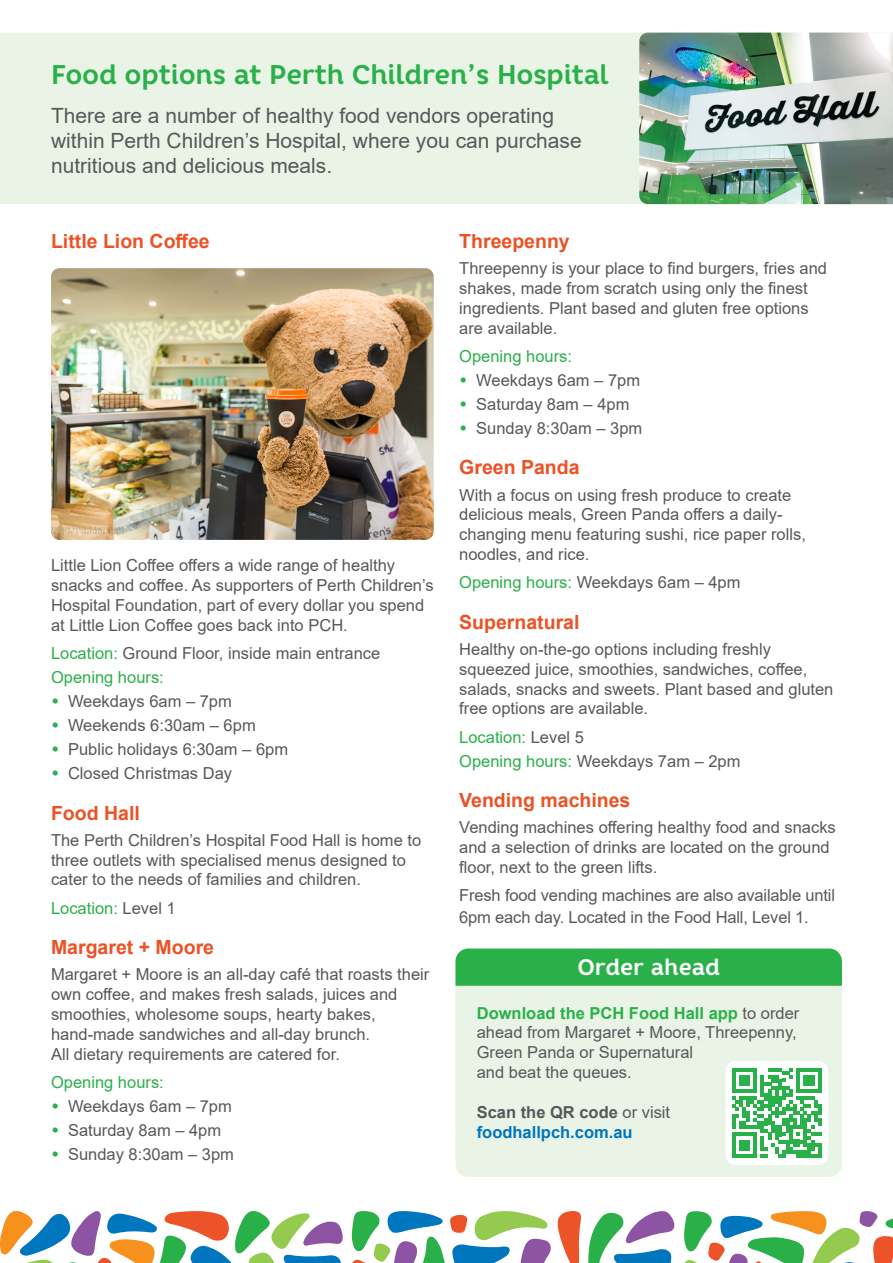
<style>
.page{position:relative;width:893px;height:1263px;background:#fff}
.page>*{position:absolute;margin:0;border:0;box-sizing:border-box;transform-origin:0 0}
.t1{font:700 27px "Core Rhino 65";letter-spacing:-.01em;color:#2ab049}
.Body_text_grey{font:700 22.5px "Core Rhino 65";letter-spacing:-.005em;color:#fff}
.Body_text_grey-2{font:21px/25.2px "Arial";color:#57585a}
.Body_text_grey-3{font:700 19.5px "Arial";color:#eb5226}
.Body_text_grey-4{font:16.5px/19.8px "Arial";color:#57585a}
.Body_text_grey-5{font:16.5px "Arial";color:#2ab049}
.Body_text_grey-6{font:700 16.5px/19.8px "Arial";color:#0076be}
.s1{color:#2ab049}
.s2{font-family:"Core Rhino 65";font-weight:700;font-size:18px;color:#2ab049}
.s3{color:#57585a}
.s4{font-weight:700;color:#2ab049}
.s5{font-weight:400;color:#57585a}
</style>
<div class="page">
<div style="left:0;top:33px;width:639px;height:171px;background:#e9f4e7"></div>
<img style="left:639px;top:33px;width:254px;height:171px">
<div style="left:455px;top:948px;width:387px;height:229px;background:#e9f4e7;border-radius:13px"></div>
<div style="left:455px;top:948px;width:387px;height:38px;background:#2ab049"></div>
<div style="left:725px;top:1061px;width:103px;height:104px;background:#fff;border-radius:10px"></div>
<svg style="left:732px;top:1068px;width:90px;height:90px"></svg>
<img style="left:51px;top:268px;width:383px;height:272px">
<svg style="left:588px;top:1211px;width:305px;height:52px"></svg>
<svg style="left:0;top:1211px;width:581px;height:52px"></svg>
<p class="t1" style="left:51px;top:57px;width:559px">Food options at Perth Children’s Hospital</p>
<p class="Body_text_grey-2" style="left:51px;top:103px;width:532px">There are a number of healthy food vendors operating within Perth Children’s Hospital, where you can purchase nutritious and delicious meals.</p>
<p class="Body_text_grey-3" style="left:51px;top:227px;width:160px">Little Lion Coffee</p>
<p class="Body_text_grey-4" style="left:51px;top:555px;width:384px">Little Lion Coffee offers a wide range of healthy snacks and coffee. As supporters of Perth Children’s Hospital Foundation, part of every dollar you spend at Little Lion Coffee goes back into PCH.</p>
<p class="Body_text_grey-4" style="left:51px;top:643px;width:331px"><span class="s1">Location:</span> Ground Floor, inside main entrance</p>
<p class="Body_text_grey-5" style="left:51px;top:666px;width:114px">Opening hours:</p>
<p class="Body_text_grey-4" style="left:51px;top:691px;width:182px"><span class="s2">•</span> Weekdays 6am – 7pm</p>
<p class="Body_text_grey-4" style="left:51px;top:715px;width:206px"><span class="s2">•</span> Weekends 6:30am – 6pm</p>
<p class="Body_text_grey-4" style="left:51px;top:739px;width:239px"><span class="s2">•</span> Public holidays 6:30am – 6pm</p>
<p class="Body_text_grey-4" style="left:51px;top:763px;width:183px"><span class="s2">•</span> Closed Christmas Day</p>
<p class="Body_text_grey-3" style="left:51px;top:799px;width:90px">Food Hall</p>
<p class="Body_text_grey-4" style="left:51px;top:830px;width:372px">The Perth Children’s Hospital Food Hall is home to three outlets with specialised menus designed to cater to the needs of families and children.</p>
<p class="Body_text_grey-5" style="left:51px;top:896px;width:126px">Location: <span class="s3">Level 1</span></p>
<p class="Body_text_grey-3" style="left:51px;top:933px;width:165px">Margaret + Moore</p>
<p class="Body_text_grey-4" style="left:51px;top:964px;width:380px">Margaret + Moore is an all-day café that roasts their own coffee, and makes fresh salads, juices and smoothies, wholesome soups, hearty bakes, hand-made sandwiches and all-day brunch.<br>All dietary requirements are catered for.</p>
<p class="Body_text_grey-5" style="left:51px;top:1071px;width:114px">Opening hours:</p>
<p class="Body_text_grey-4" style="left:51px;top:1096px;width:182px"><span class="s2">•</span> Weekdays 6am – 7pm</p>
<p class="Body_text_grey-4" style="left:51px;top:1120px;width:172px"><span class="s2">•</span> Saturday 8am – 4pm</p>
<p class="Body_text_grey-4" style="left:51px;top:1144px;width:185px"><span class="s2">•</span> Sunday 8:30am – 3pm</p>
<p class="Body_text_grey-3" style="left:459px;top:227px;width:112px">Threepenny</p>
<p class="Body_text_grey-4" style="left:459px;top:258px;width:369px">Threepenny is your place to find burgers, fries and shakes, made from scratch using only the finest ingredients. Plant based and gluten free options are available.</p>
<p class="Body_text_grey-5" style="left:459px;top:345px;width:114px">Opening hours:</p>
<p class="Body_text_grey-4" style="left:459px;top:370px;width:182px"><span class="s2">•</span> Weekdays 6am – 7pm</p>
<p class="Body_text_grey-4" style="left:459px;top:394px;width:172px"><span class="s2">•</span> Saturday 8am – 4pm</p>
<p class="Body_text_grey-4" style="left:459px;top:418px;width:185px"><span class="s2">•</span> Sunday 8:30am – 3pm</p>
<p class="Body_text_grey-3" style="left:459px;top:454px;width:122px">Green Panda</p>
<p class="Body_text_grey-4" style="left:459px;top:485px;width:348px">With a focus on using fresh produce to create delicious meals, Green Panda offers a daily&shy;changing menu featuring sushi, rice paper rolls, noodles, and rice.</p>
<p class="Body_text_grey-4" style="left:459px;top:572px;width:283px"><span class="s1">Opening hours:</span> Weekdays 6am – 4pm</p>
<p class="Body_text_grey-3" style="left:459px;top:608px;width:122px">Supernatural</p>
<p class="Body_text_grey-4" style="left:459px;top:639px;width:376px">Healthy on-the-go options including freshly squeezed juice, smoothies, sandwiches, coffee, salads, snacks and sweets. Plant based and gluten free options are available.</p>
<p class="Body_text_grey-5" style="left:459px;top:725px;width:126px">Location: <span class="s3">Level 5</span></p>
<p class="Body_text_grey-4" style="left:459px;top:751px;width:283px"><span class="s1">Opening hours:</span> Weekdays 7am – 2pm</p>
<p class="Body_text_grey-3" style="left:459px;top:786px;width:173px">Vending machines</p>
<p class="Body_text_grey-4" style="left:459px;top:817px;width:378px">Vending machines offering healthy food and snacks and a selection of drinks are located on the ground floor, next to the green lifts.</p>
<p class="Body_text_grey-4" style="left:459px;top:884px;width:377px;line-height:21.6px">Fresh food vending machines are also available until<br>6pm each day. Located in the Food Hall, Level 1.</p>
<p class="Body_text_grey" style="left:577px;top:953px;width:144px">Order ahead</p>
<p class="Body_text_grey-4" style="left:477px;top:1003px;width:324px"><span class="s4">Download the PCH Food Hall app</span> to order ahead from Margaret + Moore, Threepenny,<br>Green Panda or Supernatural<br>and beat the queues.</p>
<p class="Body_text_grey-6" style="left:477px;top:1102px;width:195px"><span class="s3">Scan the QR code</span> <span class="s5">or visit </span>foodhallpch.com.au</p>
</div>
